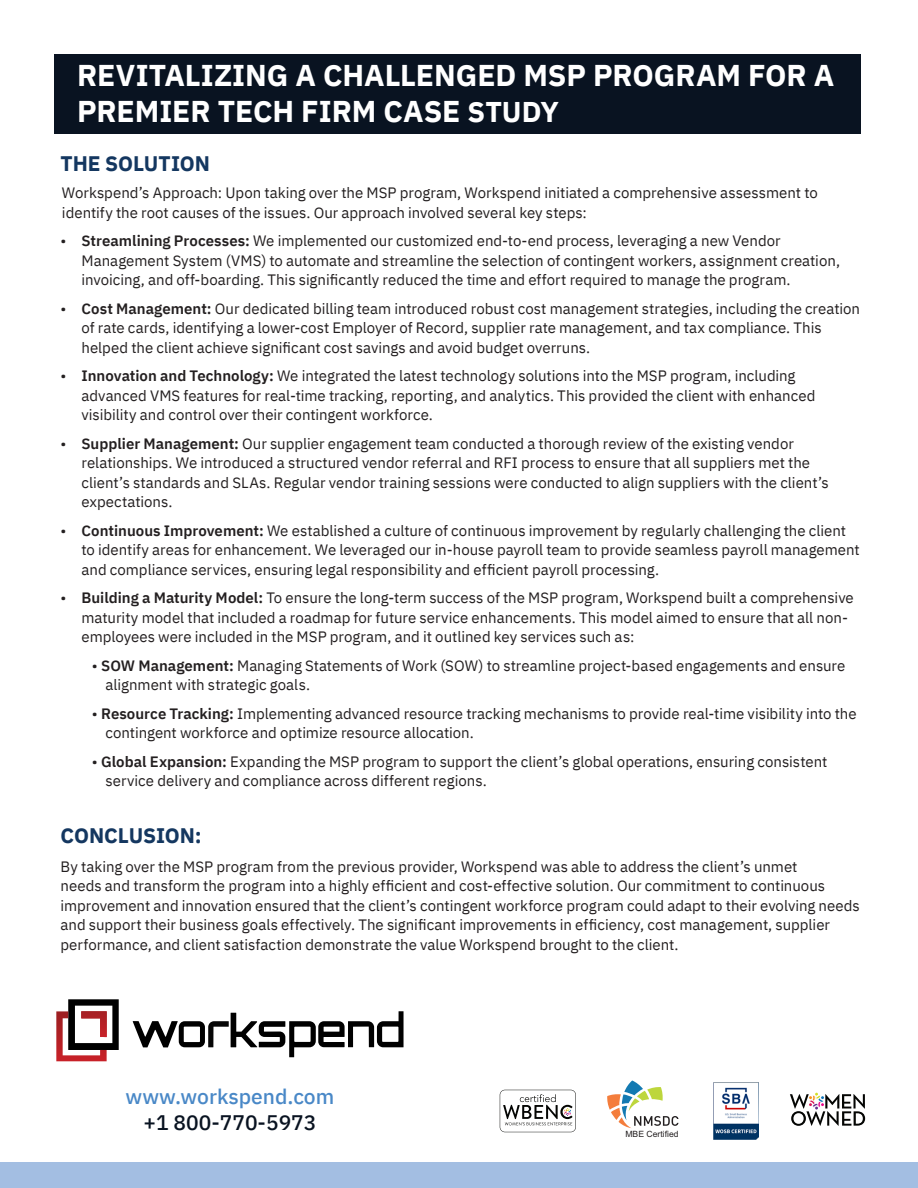
<style>
.page{position:relative;width:918px;height:1188px;background:#fff}
.page>*{position:absolute;margin:0;border:0;box-sizing:border-box;transform-origin:0 0}
.Brochure_Title{font:700 30px/36px "IBM Plex Sans";color:#fff}
.Bullet_Copy{font:700 21px "IBM Plex Sans";letter-spacing:-.005em;color:#143760}
.t1{font:500 21px "IBM Plex Sans";color:#4988c7}
.t2{font:500 21px "IBM Plex Sans";color:#091321}
.Bullet_Copy-2{font:15px/19.5px "IBM Plex Sans";color:#231f20}
.t3{font:8.55px "Arial";color:#231f20}
.s1{font-size:28.5px}
.s2{font-weight:600}
</style>
<div class="page">
<div style="left:55px;top:54px;width:806px;height:79px;background:#091321"></div>
<svg style="left:790px;top:1093px;width:75px;height:33px"></svg>
<img style="left:713px;top:1083px;width:46px;height:57px">
<svg style="left:607px;top:1081px;width:72px;height:47px"></svg>
<svg style="left:500px;top:1090px;width:76px;height:42px"></svg>
<div style="left:0;top:1162px;width:918px;height:26px;background:#a3bee2"></div>
<svg style="left:56px;top:999px;width:63px;height:62px"></svg>
<svg style="left:133px;top:1011px;width:271px;height:46px"></svg>
<p class="Brochure_Title" style="left:77px;top:55px;width:759px">REVITALIZING A CHALLENGED MSP PROGRAM FOR A<br>PREMIER TECH FIRM CASE <span class="s1">STUDY</span></p>
<p class="Bullet_Copy" style="left:60px;top:147px;width:151px">THE SOLUTION</p>
<p class="Bullet_Copy-2" style="left:62px;top:182px;width:757px">Workspend’s Approach: Upon taking over the MSP program, Workspend initiated a comprehensive assessment to identify the root causes of the issues. Our approach involved several key steps:</p>
<p class="Bullet_Copy-2" style="left:81px;top:230px;width:760px;text-indent:-21px">• <span class="s2">Streamlining Processes:</span> We implemented our customized end-to-end process, leveraging a new Vendor<br>Management System (VMS) to automate and streamline the selection of contingent workers, assignment creation, invoicing, and off-boarding. This significantly reduced the time and effort required to manage the program.</p>
<p class="Bullet_Copy-2" style="left:81px;top:297px;width:780px;text-indent:-21px">• <span class="s2">Cost Management:</span> Our dedicated billing team introduced robust cost management strategies, including the creation of rate cards, identifying a lower-cost Employer of Record, supplier rate management, and tax compliance. This helped the client achieve significant cost savings and avoid budget overruns.</p>
<p class="Bullet_Copy-2" style="left:81px;top:365px;width:736px;text-indent:-21px">• <span class="s2">Innovation and Technology:</span> We integrated the latest technology solutions into the MSP program, including advanced VMS features for real-time tracking, reporting, and analytics. This provided the client with enhanced visibility and control over their contingent workforce.</p>
<p class="Bullet_Copy-2" style="left:81px;top:432px;width:749px;text-indent:-21px">• <span class="s2">Supplier Management:</span> Our supplier engagement team conducted a thorough review of the existing vendor relationships. We introduced a structured vendor referral and RFI process to ensure that all suppliers met the client’s standards and SLAs. Regular vendor training sessions were conducted to align suppliers with the client’s expectations.</p>
<p class="Bullet_Copy-2" style="left:81px;top:519px;width:780px;text-indent:-21px">• <span class="s2">Continuous Improvement:</span> We established a culture of continuous improvement by regularly challenging the client to identify areas for enhancement. We leveraged our in-house payroll team to provide seamless payroll management and compliance services, ensuring legal responsibility and efficient payroll processing.</p>
<p class="Bullet_Copy-2" style="left:81px;top:587px;width:774px;text-indent:-21px">• <span class="s2">Building a Maturity Model:</span> To ensure the long-term success of the MSP program, Workspend built a comprehensive maturity model that included a roadmap for future service enhancements. This model aimed to ensure that all non&shy;employees were included in the MSP program, and it outlined key services such as:</p>
<p class="Bullet_Copy-2" style="left:105px;top:654px;width:741px;text-indent:-14px">• <span class="s2">SOW Management:</span> Managing Statements of Work (SOW) to streamline project-based engagements and ensure alignment with strategic goals.</p>
<p class="Bullet_Copy-2" style="left:105px;top:702px;width:753px;text-indent:-14px">• <span class="s2">Resource Tracking:</span> Implementing advanced resource tracking mechanisms to provide real-time visibility into the contingent workforce and optimize resource allocation.</p>
<p class="Bullet_Copy-2" style="left:105px;top:750px;width:723px;text-indent:-14px">• <span class="s2">Global Expansion:</span> Expanding the MSP program to support the client’s global operations, ensuring consistent service delivery and compliance across different regions.</p>
<p class="Bullet_Copy" style="left:60px;top:819px;width:143px">CONCLUSION:</p>
<p class="Bullet_Copy-2" style="left:60px;top:855px;width:801px">By taking over the MSP program from the previous provider, Workspend was able to address the client’s unmet<br>needs and transform the program into a highly efficient and cost-effective solution. Our commitment to continuous improvement and innovation ensured that the client’s contingent workforce program could adapt to their evolving needs and support their business goals effectively. The significant improvements in efficiency, cost management, supplier performance, and client satisfaction demonstrate the value Workspend brought to the client.</p>
<p class="t1" style="left:126px;top:1080px;width:210px">www.workspend.com</p>
<p class="t2" style="left:143px;top:1106px;width:174px">+1 800-770-5973</p>
<p class="t3" style="left:625px;top:1129px;width:55px">MBE Certified</p>
</div>
